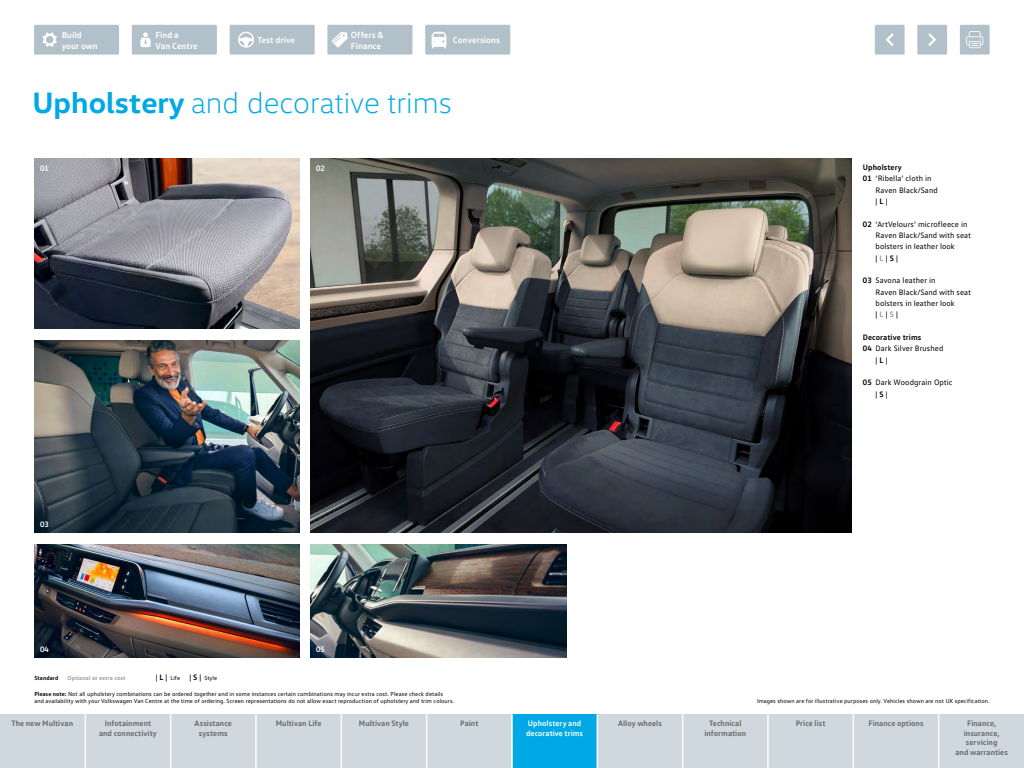
<style>
.page{position:relative;width:1024px;height:768px;background:#fff}
.page>*{position:absolute;margin:0;border:0;box-sizing:border-box;transform-origin:0 0}
.t1{font:300 30px "VW Head";color:#00a8e5}
.t2{font:700 9px/10.8px "VW Text";color:#fff}
.t3{font:8px/11.3px "VW Text";letter-spacing:.005em;color:#000}
.t4{font:700 8px/9.6px "VW Text";letter-spacing:.005em;color:#666;text-align:center}
.t5{font:700 8px/9.6px "VW Text";letter-spacing:.005em;color:#fff}
.t6{font:700 8px "VW Text";letter-spacing:.01em;color:#000}
.t7{font:6px/7.2px "VW Text";letter-spacing:.01em;color:#000}
.t8{font:700 6px "VW Text";letter-spacing:.01em;color:#999}
.t9{font:700 6px "VW Text";letter-spacing:.01em;color:#000}
.s1{font-weight:700}
.s2{font-weight:700;font-size:8px}
.s3{font-weight:700;color:#999}
</style>
<div class="page">
<div style="left:0;top:714px;width:1024px;height:54px;background:#ced8de"></div>
<div style="left:512px;top:714px;width:85px;height:54px;background:#00a8e5"></div>
<hr style="left:85px;top:714px;width:1px;height:54px;background:#fff">
<hr style="left:170px;top:714px;width:1px;height:54px;background:#fff">
<hr style="left:255px;top:714px;width:2px;height:54px;background:#fff">
<hr style="left:341px;top:714px;width:1px;height:54px;background:#fff">
<hr style="left:426px;top:714px;width:1px;height:54px;background:#fff">
<hr style="left:511px;top:714px;width:2px;height:54px;background:#fff">
<hr style="left:597px;top:714px;width:1px;height:54px;background:#fff">
<hr style="left:682px;top:714px;width:1px;height:54px;background:#fff">
<hr style="left:767px;top:714px;width:2px;height:54px;background:#fff">
<hr style="left:938px;top:714px;width:1px;height:54px;background:#fff">
<hr style="left:853px;top:714px;width:1px;height:54px;background:#fff">
<div style="left:960px;top:25px;width:30px;height:30px;background:#b1c0c9;border:2px solid #b1c0c9"></div>
<svg style="left:966px;top:31px;width:17px;height:17px"></svg>
<div style="left:35px;top:26px;width:83px;height:27px;background:#b1c0c9"></div>
<div style="left:34px;top:25px;width:85px;height:30px;border:2px solid #b1c0c9"></div>
<svg style="left:42px;top:32px;width:15px;height:15px"></svg>
<div style="left:917px;top:25px;width:30px;height:30px;background:#b1c0c9;border:2px solid #b1c0c9"></div>
<svg style="left:928px;top:33px;width:8px;height:13px"></svg>
<div style="left:875px;top:25px;width:30px;height:30px;background:#b1c0c9;border:2px solid #b1c0c9"></div>
<svg style="left:886px;top:33px;width:8px;height:13px"></svg>
<div style="left:133px;top:26px;width:83px;height:27px;background:#b1c0c9"></div>
<div style="left:132px;top:25px;width:85px;height:30px;border:2px solid #b1c0c9"></div>
<svg style="left:140px;top:32px;width:11px;height:15px"></svg>
<div style="left:231px;top:26px;width:83px;height:27px;background:#b1c0c9"></div>
<div style="left:230px;top:25px;width:85px;height:30px;border:2px solid #b1c0c9"></div>
<svg style="left:238px;top:32px;width:16px;height:16px"></svg>
<div style="left:329px;top:26px;width:82px;height:27px;background:#b1c0c9"></div>
<div style="left:327px;top:25px;width:85px;height:30px;border:2px solid #b1c0c9"></div>
<svg style="left:332px;top:32px;width:16px;height:16px"></svg>
<div style="left:426px;top:26px;width:83px;height:27px;background:#b1c0c9"></div>
<div style="left:425px;top:25px;width:85px;height:30px;border:2px solid #b1c0c9"></div>
<svg style="left:431px;top:32px;width:16px;height:16px"></svg>
<img style="left:34px;top:159px;width:265px;height:170px">
<img style="left:34px;top:340px;width:265px;height:193px">
<img style="left:34px;top:544px;width:265px;height:114px">
<img style="left:311px;top:544px;width:255px;height:114px">
<img style="left:311px;top:159px;width:541px;height:374px">
<h2 class="t2" style="left:62px;top:29px;width:38px">Build your own</h2>
<h2 class="t2" style="left:155px;top:29px;width:44px">Find a<br>Van Centre</h2>
<h2 class="t2" style="left:257px;top:34px;width:39px">Test drive</h2>
<h2 class="t2" style="left:351px;top:29px;width:34px">Offers &amp;<br>Finance</h2>
<h2 class="t2" style="left:453px;top:34px;width:49px">Conversions</h2>
<h1 class="t1" style="left:33px;top:85px;width:421px"><span class="s1">Upholstery</span> and decorative trims</h1>
<h3 class="t5" style="left:40px;top:163px;width:10px">01</h3>
<h3 class="t5" style="left:316px;top:163px;width:10px">02</h3>
<h3 class="t5" style="left:40px;top:519px;width:10px">03</h3>
<h3 class="t5" style="left:40px;top:644px;width:10px">04</h3>
<h3 class="t5" style="left:316px;top:644px;width:10px">05</h3>
<p class="t9" style="left:34px;top:674px;width:26px">Standard</p>
<p class="t8" style="left:68px;top:674px;width:59px">Optional at extra cost</p>
<p class="t7" style="left:156px;top:674px;width:63px"><span class="s2">| L |</span> Life <span class="s2">| S |</span> Style</p>
<p class="t7" style="left:34px;top:690px;width:421px"><span class="s1">Please note:</span> Not all upholstery combinations can be ordered together and in some instances certain combinations may incur extra cost. Please check details and availability with your Volkswagen Van Centre at the time of ordering. Screen representations do not allow exact reproduction of upholstery and trim colours.</p>
<h3 class="t6" style="left:863px;top:162px;width:40px">Upholstery</h3>
<h3 class="t3" style="left:863px;top:173px;width:70px"><span class="s1">01</span> ‘Ribella’ cloth in</h3>
<h3 class="t3" style="left:876px;top:184px;width:64px">Raven Black/Sand</h3>
<h3 class="t6" style="left:876px;top:196px;width:14px">|L|</h3>
<h3 class="t3" style="left:876px;top:218px;width:97px;text-indent:-13px"><span class="s1">02</span> ‘ArtVelours’ microfleece in<br>Raven Black/Sand with seat bolsters in leather look <span class="s1">|</span><span class="s3">L</span><span class="s1">|S|</span></h3>
<h3 class="t3" style="left:876px;top:275px;width:97px;text-indent:-13px"><span class="s1">03</span> Savona leather in<br>Raven Black/Sand with seat bolsters in leather look <span class="s1">|</span><span class="s3">L</span><span class="s1">|</span><span class="s3">S</span><span class="s1">|</span></h3>
<h3 class="t6" style="left:863px;top:332px;width:60px">Decorative trims</h3>
<h3 class="t3" style="left:863px;top:343px;width:82px"><span class="s1">04</span> Dark Silver Brushed</h3>
<h3 class="t6" style="left:876px;top:355px;width:14px">|L|</h3>
<h3 class="t3" style="left:876px;top:377px;width:79px;text-indent:-13px"><span class="s1">05</span> Dark Woodgrain Optic <span class="s1">|S|</span></h3>
<p class="t7" style="left:757px;top:697px;width:234px">Images shown are for illustrative purposes only. Vehicles shown are not UK specification.</p>
<h3 class="t4" style="left:11px;top:718px;width:63px">The new Multivan</h3>
<h3 class="t4" style="left:99px;top:718px;width:59px">Infotainment and connectivity</h3>
<h3 class="t4" style="left:195px;top:718px;width:39px">Assistance systems</h3>
<h3 class="t4" style="left:276px;top:718px;width:47px">Multivan Life</h3>
<h3 class="t4" style="left:359px;top:718px;width:52px">Multivan Style</h3>
<h3 class="t4" style="left:460px;top:718px;width:20px">Paint</h3>
<h3 class="t5" style="left:526px;top:718px;width:58px">Upholstery and decorative trims</h3>
<h3 class="t4" style="left:618px;top:718px;width:45px">Alloy wheels</h3>
<h3 class="t4" style="left:704px;top:718px;width:43px">Technical information</h3>
<h3 class="t4" style="left:796px;top:718px;width:31px">Price list</h3>
<h3 class="t4" style="left:868px;top:718px;width:57px">Finance options</h3>
<h3 class="t4" style="left:955px;top:718px;width:54px">Finance, insurance, servicing<br>and warranties</h3>
</div>
